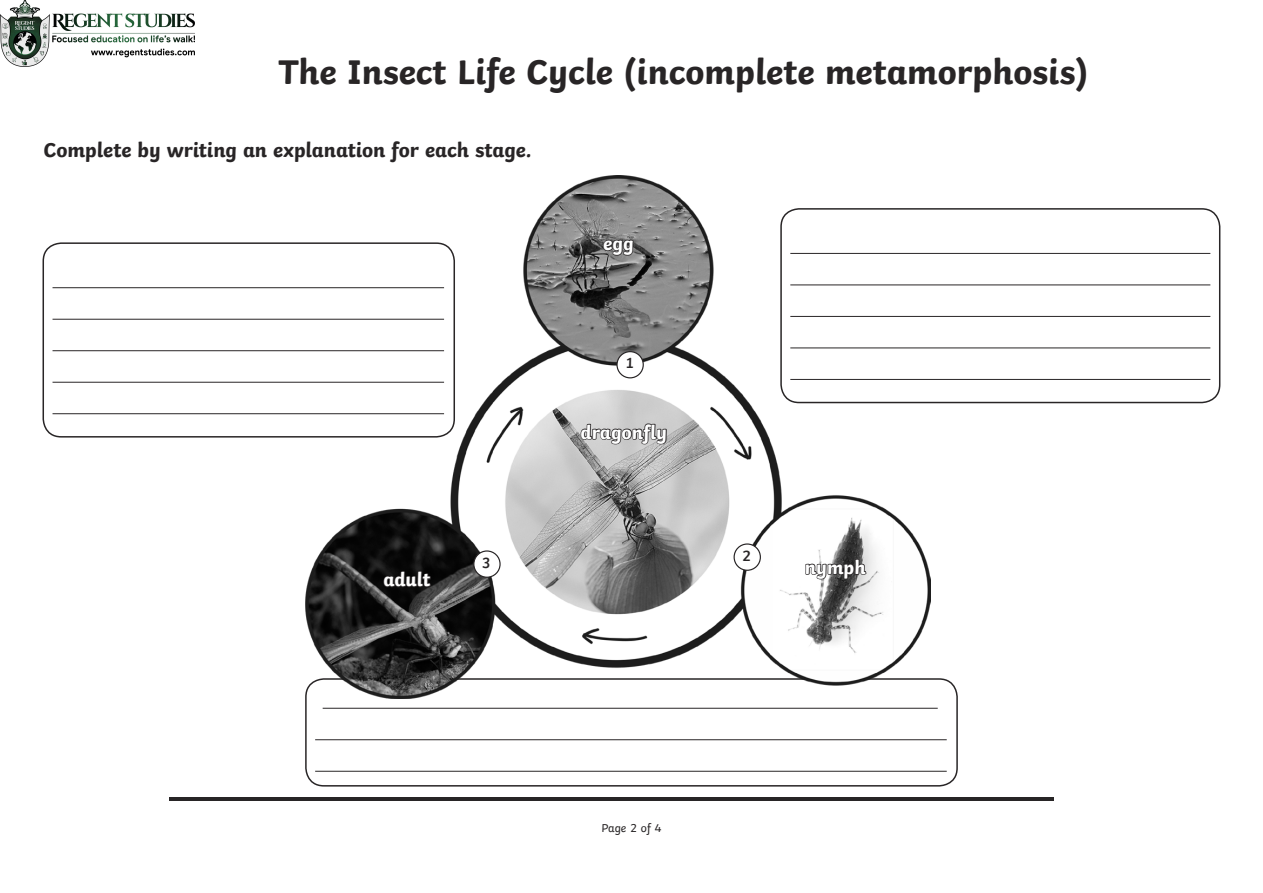
<style>
.page{position:relative;width:1263px;height:893px;background:#fff}
.page>*{position:absolute;margin:0;border:0;box-sizing:border-box;transform-origin:0 0}
.Heading_2{font:700 36px "Twinkl";color:#282526}
.Heading_2-2{font:700 21px "Twinkl";letter-spacing:-.005em;color:#282526}
.translation{font:700 19.5px "Twinkl";color:#fff}
.KS2_Body_Copy{font:600 15.45px "Twinkl";color:#282526}
.t1{font:12px "Twinkl";letter-spacing:-.005em;color:#282526}
</style>
<div class="page">
<hr style="left:790px;top:253px;width:420px;height:1px;background:#282526">
<hr style="left:790px;top:284px;width:420px;height:1px;background:#282526">
<hr style="left:790px;top:316px;width:420px;height:1px;background:#282526">
<hr style="left:790px;top:347px;width:420px;height:1px;background:#282526">
<hr style="left:790px;top:379px;width:420px;height:1px;background:#282526">
<div style="left:780px;top:208px;width:440px;height:195px;border:2px solid #282526;border-radius:18px"></div>
<hr style="left:53px;top:287px;width:391px;height:1px;background:#282526">
<hr style="left:53px;top:319px;width:391px;height:1px;background:#282526">
<hr style="left:53px;top:350px;width:391px;height:1px;background:#282526">
<hr style="left:53px;top:382px;width:391px;height:1px;background:#282526">
<hr style="left:53px;top:413px;width:391px;height:1px;background:#282526">
<div style="left:43px;top:242px;width:412px;height:196px;border:2px solid #282526;border-radius:18px"></div>
<hr style="left:323px;top:708px;width:615px;height:1px;background:#282526">
<hr style="left:315px;top:739px;width:632px;height:1px;background:#282526">
<hr style="left:315px;top:771px;width:632px;height:1px;background:#282526">
<div style="left:305px;top:678px;width:653px;height:109px;border:2px solid #282526;border-radius:18px"></div>
<img style="left:305px;top:175px;width:625px;height:523px">
<div style="left:734px;top:544px;width:26px;height:26px;background:#fff;border-radius:50%"></div>
<div style="left:733px;top:543px;width:28px;height:28px;border:1px solid #282526;border-radius:50%"></div>
<div style="left:474px;top:551px;width:26px;height:26px;background:#fff;border-radius:50%"></div>
<div style="left:473px;top:550px;width:28px;height:28px;border:1px solid #282526;border-radius:50%"></div>
<svg style="left:382px;top:486px;width:50px;height:209px;background:#414141"></svg>
<svg style="left:804px;top:439px;width:64px;height:245px"></svg>
<svg style="left:579px;top:218px;width:88px;height:342px;background:#9a9a9a"></svg>
<hr style="left:169px;top:798px;width:884px;height:3px;background:#282526">
<img style="left:0;top:0;width:194px;height:66px">
<p class="Heading_2" style="left:278px;top:42px;width:812px">The Insect Life Cycle (incomplete metamorphosis)</p>
<p class="Heading_2-2" style="left:43px;top:132px;width:490px">Complete by writing an explanation for each stage.</p>
<p class="translation" style="left:383px;top:564px;width:49px">adult</p>
<p class="KS2_Body_Copy" style="left:482px;top:550px;width:11px">3</p>
<p class="translation" style="left:603px;top:227px;width:32px">egg</p>
<p class="KS2_Body_Copy" style="left:625px;top:351px;width:11px">1</p>
<p class="translation" style="left:580px;top:416px;width:88px">dragonfly</p>
<p class="KS2_Body_Copy" style="left:742px;top:543px;width:11px">2</p>
<p class="translation" style="left:805px;top:551px;width:62px">nymph</p>
<p class="t1" style="left:601px;top:819px;width:62px">Page 2 of 4</p>
</div>
